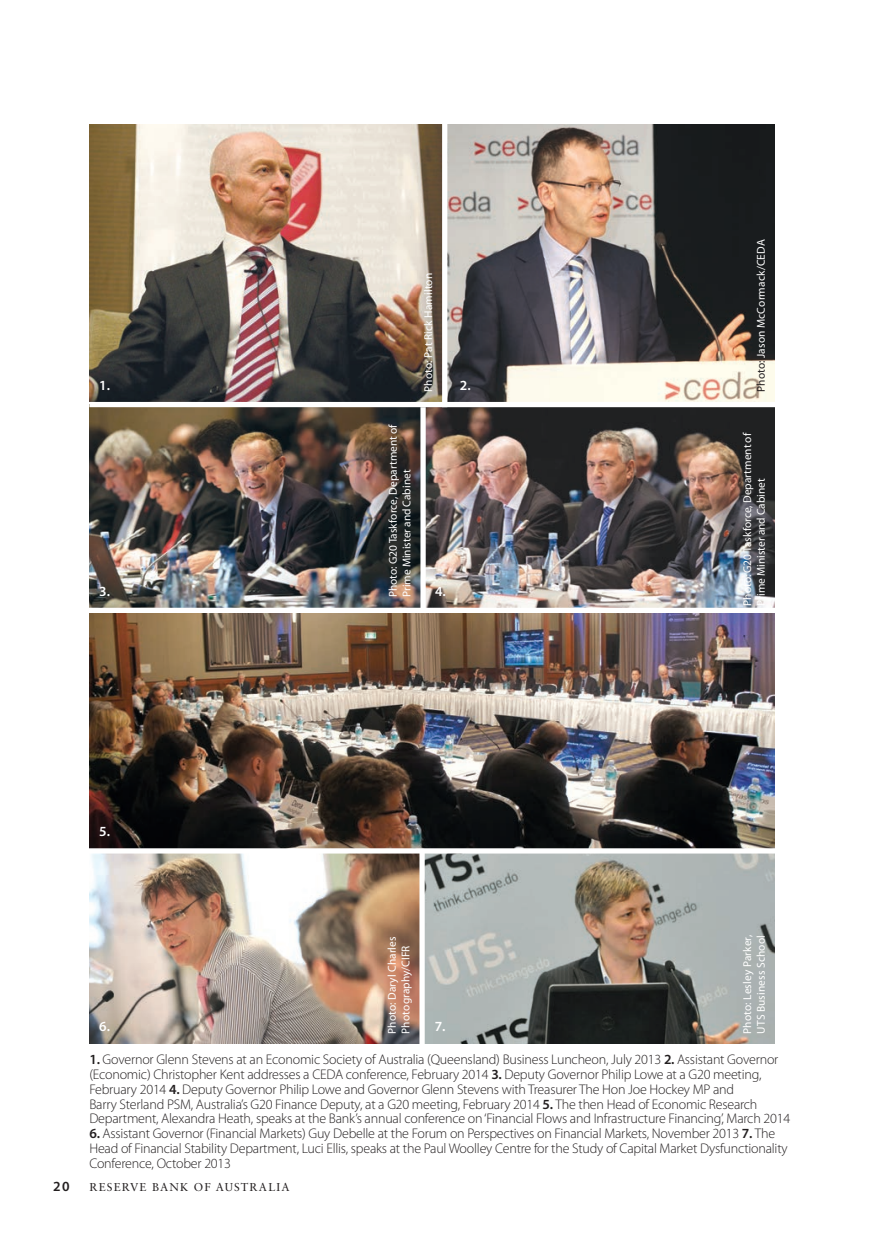
<style>
.page{position:relative;width:874px;height:1241px;background:#fff}
.page>*{position:absolute;margin:0;border:0;box-sizing:border-box;transform-origin:0 0}
.t1{font:300 14px/14.9px "Myriad Pro";letter-spacing:-.015em;color:#231f20}
.t2{font:600 14px "Myriad Pro";color:#fff}
.t3{font:600 14px "Myriad Pro";color:#231f20}
.t4{font:11.38px/13.7px "Myriad Pro";letter-spacing:.005em;color:#fff}
.t5{font:11.38px "Sabon LT Std";letter-spacing:.1em;color:#231f20}
.s1{color:#231f20}
.s2{font-weight:600}
</style>
<div class="page">
<img style="left:89px;top:407px;width:685px;height:441px">
<img style="left:89px;top:124px;width:353px;height:278px">
<img style="left:424px;top:853px;width:350px;height:190px">
<img style="left:89px;top:853px;width:330px;height:190px">
<img style="left:447px;top:124px;width:327px;height:278px">
<div style="left:71px;top:607px;width:710px;height:6px;background:#fff"></div>
<div style="left:420px;top:407px;width:5px;height:205px;background:#fff"></div>
<p class="t4" style="left:421px;top:392px;width:121px;rotate:-90deg">Photo: Pat Rick Hamilton</p>
<p class="t2" style="left:99px;top:376px;width:12px">1.</p>
<p class="t2" style="left:459px;top:376px;width:12px">2.</p>
<p class="t2" style="left:99px;top:582px;width:12px">3.</p>
<p class="t2" style="left:99px;top:822px;width:12px">5.</p>
<p class="t4" style="left:386px;top:597px;width:174px;rotate:-90deg">Photo: G20 Taskforce, Department of<br>Prime Minister and Cabinet</p>
<p class="t2" style="left:435px;top:582px;width:12px">4.</p>
<p class="t4" style="left:753px;top:392px;width:154px;rotate:-90deg"><span class="s1">Photo:</span> Jason McCormack/CEDA</p>
<p class="t4" style="left:739px;top:605px;width:174px;rotate:-90deg">Photo: G20 Taskforce, Department of<br>Prime Minister and Cabinet</p>
<p class="t4" style="left:385px;top:1033px;width:99px;rotate:-90deg">Photo: Daryl Charles<br>Photography/CIFR</p>
<p class="t4" style="left:739px;top:1033px;width:101px;rotate:-90deg">Photo: Lesley Parker,<br>UTS Business School</p>
<p class="t2" style="left:99px;top:1017px;width:12px">6.</p>
<p class="t2" style="left:434px;top:1017px;width:12px">7.</p>
<p class="t1" style="left:89px;top:1051px;width:702px"><span class="s2">1.</span> Governor Glenn Stevens at an Economic Society of Australia (Queensland) Business Luncheon, July 2013 <span class="s2">2.</span> Assistant Governor (Economic) Christopher Kent addresses a CEDA conference, February 2014 <span class="s2">3.</span> Deputy Governor Philip Lowe at a G20 meeting, February 2014 <span class="s2">4.</span> Deputy Governor Philip Lowe and Governor Glenn Stevens with Treasurer The Hon Joe Hockey MP and<br>Barry Sterland PSM, Australia’s G20 Finance Deputy, at a G20 meeting, February 2014 <span class="s2">5.</span> The then Head of Economic Research Department, Alexandra Heath, speaks at the Bank’s annual conference on ‘Financial Flows and Infrastructure Financing’, March 2014</p>
<p class="t1" style="left:89px;top:1125px;width:699px"><span class="s2">6.</span> Assistant Governor (Financial Markets) Guy Debelle at the Forum on Perspectives on Financial Markets, November 2013 <span class="s2">7.</span> The<br>Head of Financial Stability Department, Luci Ellis, speaks at the Paul Woolley Centre for the Study of Capital Market Dysfunctionality<br>Conference, October 2013</p>
<p class="t3" style="left:53px;top:1177px;width:18px">20</p>
<p class="t5" style="left:89px;top:1180px;width:201px">RESERVE BANK OF AUSTRALIA</p>
</div>
